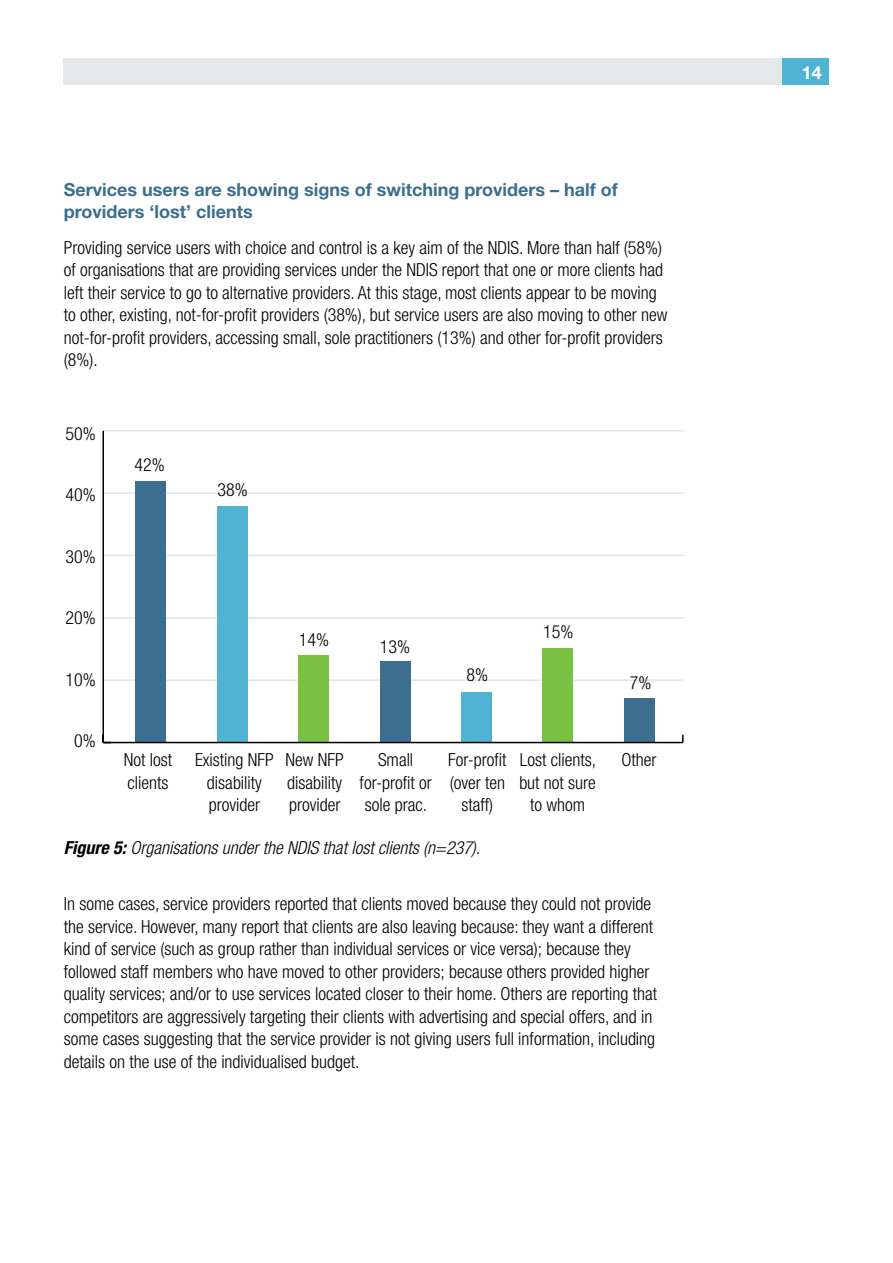
<style>
.page{position:relative;width:893px;height:1263px;background:#fff}
.page>*{position:absolute;margin:0;border:0;box-sizing:border-box;transform-origin:0 0}
.t1{font:300 condensed 18px/22.5px "Helvetica Neue";color:#000;text-align:center}
.t2{font:700 18px/22.5px "Helvetica Neue";color:#3b6e8f}
.t3{font:italic 300 condensed 18px "Helvetica Neue";color:#000}
.t4{font:700 18px "Helvetica Neue";color:#fff}
.s1{font-weight:700}
</style>
<div class="page">
<div style="left:64px;top:58px;width:765px;height:27px;background:#e6e7e8"></div>
<div style="left:782px;top:58px;width:47px;height:27px;background:#51b3d3"></div>
<hr style="left:103px;top:679px;width:581px;height:2px;background:#dfe5ed">
<hr style="left:103px;top:617px;width:581px;height:1px;background:#dfe5ed">
<hr style="left:103px;top:555px;width:581px;height:1px;background:#dfe5ed">
<hr style="left:103px;top:492px;width:581px;height:2px;background:#dfe5ed">
<hr style="left:103px;top:430px;width:581px;height:1px;background:#dfe5ed">
<div style="left:624px;top:698px;width:30px;height:44px;background:#3b6e8f"></div>
<div style="left:542px;top:649px;width:31px;height:93px;background:#7ac143"></div>
<div style="left:461px;top:692px;width:31px;height:50px;background:#51b3d3"></div>
<div style="left:380px;top:661px;width:30px;height:81px;background:#3b6e8f"></div>
<div style="left:298px;top:655px;width:31px;height:87px;background:#7ac143"></div>
<div style="left:217px;top:506px;width:31px;height:236px;background:#51b3d3"></div>
<div style="left:136px;top:481px;width:30px;height:261px;background:#3b6e8f"></div>
<hr style="left:103px;top:742px;width:580px;height:1px;background:#000">
<hr style="left:102px;top:431px;width:2px;height:311px;background:#000">
<svg style="left:682px;top:735px;width:2px;height:7px"></svg>
<p class="t2" style="left:64px;top:178px;width:555px">Services users are showing signs of switching providers – half of providers ‘lost’ clients</p>
<p class="t1" style="left:64px;top:236px;width:605px;text-align:left">Providing service users with choice and control is a key aim of the NDIS. More than half (58%) of organisations that are providing services under the NDIS report that one or more clients had left their service to go to alternative providers. At this stage, most clients appear to be moving to other, existing, not-for-profit providers (38%), but service users are also moving to other new not-for-profit providers, accessing small, sole practitioners (13%) and other for-profit providers (8%).</p>
<p class="t1" style="left:66px;top:422px;width:32px">50%</p>
<p class="t1" style="left:66px;top:483px;width:32px">40%</p>
<p class="t1" style="left:66px;top:545px;width:32px">30%</p>
<p class="t1" style="left:66px;top:606px;width:32px">20%</p>
<p class="t1" style="left:66px;top:668px;width:32px">10%</p>
<p class="t1" style="left:74px;top:729px;width:23px">0%</p>
<p class="t1" style="left:135px;top:453px;width:32px">42%</p>
<p class="t1" style="left:218px;top:478px;width:32px">38%</p>
<p class="t1" style="left:299px;top:628px;width:32px">14%</p>
<p class="t1" style="left:380px;top:635px;width:32px">13%</p>
<p class="t1" style="left:467px;top:663px;width:23px">8%</p>
<p class="t1" style="left:543px;top:620px;width:32px">15%</p>
<p class="t1" style="left:630px;top:671px;width:23px">7%</p>
<p class="t1" style="left:124px;top:748px;width:50px;text-align:left">Not lost clients</p>
<p class="t1" style="left:195px;top:748px;width:80px">Existing NFP disability provider</p>
<p class="t1" style="left:286px;top:748px;width:60px;text-align:justify">New NFP disability provider</p>
<p class="t1" style="left:360px;top:748px;width:74px">Small for-profit or sole prac.</p>
<p class="t1" style="left:448px;top:748px;width:60px">For-profit (over ten staff)</p>
<p class="t1" style="left:519px;top:748px;width:78px">Lost clients, but not sure to whom</p>
<p class="t1" style="left:621px;top:748px;width:37px">Other</p>
<p class="t3" style="left:64px;top:837px;width:418px"><span class="s1">Figure 5:</span> Organisations under the NDIS that lost clients (n=237).</p>
<p class="t1" style="left:64px;top:892px;width:595px;text-align:left">In some cases, service providers reported that clients moved because they could not provide the service. However, many report that clients are also leaving because: they want a different kind of service (such as group rather than individual services or vice versa); because they followed staff members who have moved to other providers; because others provided higher quality services; and/or to use services located closer to their home. Others are reporting that competitors are aggressively targeting their clients with advertising and special offers, and in some cases suggesting that the service provider is not giving users full information, including details on the use of the individualised budget.</p>
<p class="t4" style="left:802px;top:61px;width:22px">14</p>
</div>
